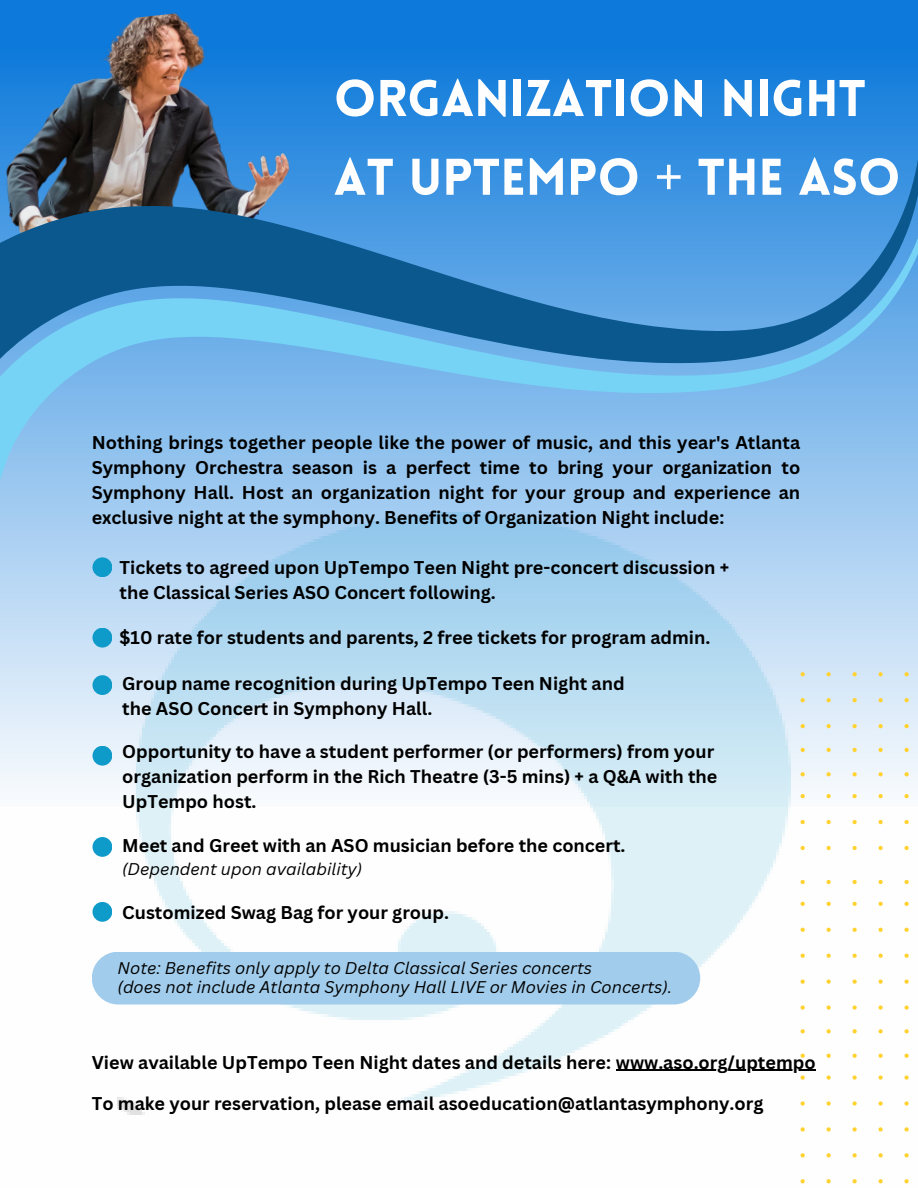
<style>
.page{position:relative;width:918px;height:1188px;background:#fff}
.page>*{position:absolute;margin:0;border:0;box-sizing:border-box;transform-origin:0 0}
.t1{font:900 50.4px/78.8px "Lovelo";color:#fefefe}
.t2{font:700 18px/24.8px "Canva Sans";color:#000;text-align:justify}
.t3{font:italic 16.5px "Canva Sans";color:#000}
.s1{font-family:"Noto Sans";font-weight:400}
</style>
<div class="page">
<img style="left:0;top:0;width:918px;height:790px">
<img style="left:118px;top:511px;width:683px;height:603px">
<img style="left:0;top:0;width:321px;height:92px">
<svg style="left:0;top:92px;width:918px;height:388px;background:#5298d0"></svg>
<svg style="left:801px;top:879px;width:108px;height:305px"></svg>
<svg style="left:801px;top:659px;width:117px;height:192px"></svg>
<div style="left:92px;top:952px;width:608px;height:52px;background:#a1cceb;border-radius:26px"></div>
<hr style="left:616px;top:1070px;width:200px;height:1px;background:#000">
<div style="left:92px;top:837px;width:20px;height:20px;background:#0f9bc9;border-radius:50%"></div>
<div style="left:92px;top:557px;width:20px;height:20px;background:#0f9bc9;border-radius:50%"></div>
<div style="left:92px;top:675px;width:20px;height:20px;background:#0f9bc9;border-radius:50%"></div>
<div style="left:92px;top:902px;width:20px;height:20px;background:#0f9bc9;border-radius:50%"></div>
<div style="left:92px;top:628px;width:20px;height:20px;background:#0f9bc9;border-radius:50%"></div>
<div style="left:92px;top:746px;width:20px;height:20px;background:#0f9bc9;border-radius:50%"></div>
<p class="t1" style="left:334px;top:64px;width:568px">ORGANIZATION NIGHT<br>AT UPTEMPO <span class="s1">+</span> THE ASO</p>
<p class="t2" style="left:92px;top:430px;width:710px">Nothing brings together people like the power of music, and this year's Atlanta Symphony Orchestra season is a perfect time to bring your organization to Symphony Hall. Host an organization night for your group and experience an exclusive night at the symphony. Benefits of Organization Night include:</p>
<p class="t2" style="left:120px;top:554px;width:611px">Tickets to agreed upon UpTempo Teen Night pre-concert discussion +</p>
<p class="t2" style="left:120px;top:579px;width:378px">the Classical Series ASO Concert following.</p>
<p class="t2" style="left:120px;top:625px;width:592px">$10 rate for students and parents, 2 free tickets for program admin.</p>
<p class="t2" style="left:122px;top:671px;width:504px">Group name recognition during UpTempo Teen Night and</p>
<p class="t2" style="left:122px;top:696px;width:312px">the ASO Concert in Symphony Hall.</p>
<p class="t2" style="left:122px;top:739px;width:597px;text-align:left">Opportunity to have a student performer (or performers) from your organization perform in the Rich Theatre (3-5 mins) + a Q&amp;A with the<br>UpTempo host.</p>
<p class="t2" style="left:122px;top:833px;width:505px">Meet and Greet with an ASO musician before the concert.</p>
<p class="t3" style="left:122px;top:857px;width:242px">(Dependent upon availability)</p>
<p class="t2" style="left:122px;top:899px;width:328px">Customized Swag Bag for your group.</p>
<p class="t3" style="left:118px;top:956px;width:476px">Note: Benefits only apply to Delta Classical Series concerts</p>
<p class="t3" style="left:118px;top:975px;width:556px">(does not include Atlanta Symphony Hall LIVE or Movies in Concerts).</p>
<p class="t2" style="left:92px;top:1049px;width:725px">View available UpTempo Teen Night dates and details here: www.aso.org/uptempo</p>
<p class="t2" style="left:92px;top:1091px;width:673px">To make your reservation, please email asoeducation@atlantasymphony.org</p>
</div>
